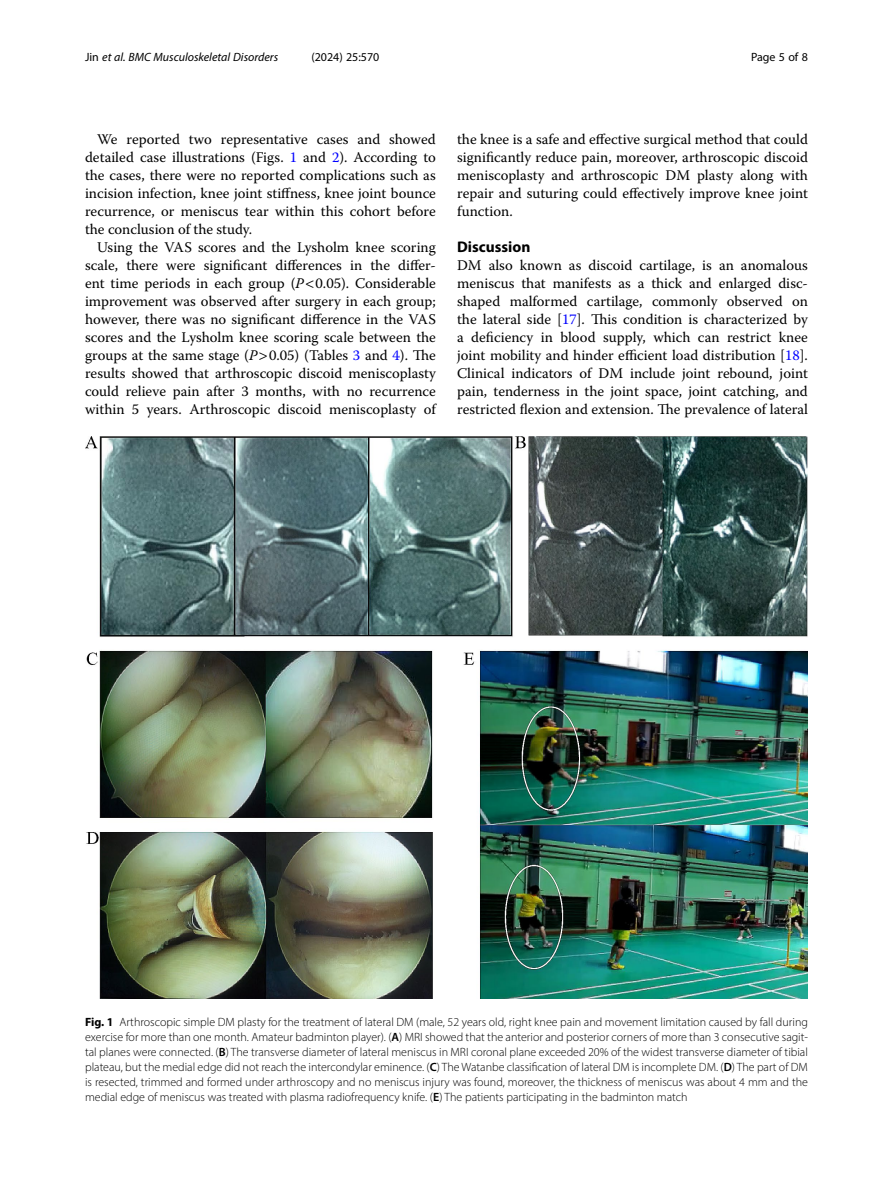
<style>
.page{position:relative;width:893px;height:1191px;background:#fff}
.page>*{position:absolute;margin:0;border:0;box-sizing:border-box;transform-origin:0 0}
.Head_1{font:700 15.45px "Myriad Pro";color:#000}
.Body_Text_Indent{font:14.7px/18px "Warnock Pro";color:#000;text-align:justify}
.Body_Text{font:14.7px/18px "Warnock Pro";color:#000;text-align:justify}
.Figure_Caption{font:300 12px/15px "Myriad Pro";color:#000;text-align:justify}
.t1{font:italic 12px "Myriad Pro";color:#000}
.t2{font:12px "Myriad Pro";color:#000}
.s1{font-style:normal}
.s2{color:#00f}
.s3{font-style:italic}
.s4{font-weight:700}
.s5{font-weight:600}
</style>
<div class="page">
<img style="left:85px;top:437px;width:723px;height:562px">
<p class="t1" style="left:85px;top:50px;width:195px"><span class="s1">Jin</span> et al. BMC Musculoskeletal Disorders</p>
<p class="t2" style="left:311px;top:50px;width:70px">(2024) 25:570</p>
<p class="t2" style="left:751px;top:50px;width:58px">Page 5 of 8</p>
<p class="Body_Text_Indent" style="left:85px;top:130px;width:352px;text-indent:12px">We reported two representative cases and showed detailed case illustrations (Figs. <span class="s2">1</span> and <span class="s2">2</span>). According to the cases, there were no reported complications such as incision infection, knee joint stiffness, knee joint bounce recurrence, or meniscus tear within this cohort before the conclusion of the study.</p>
<p class="Body_Text_Indent" style="left:85px;top:238px;width:352px;text-indent:12px">Using the VAS scores and the Lysholm knee scoring scale, there were significant differences in the differ&shy;ent time periods in each group (<span class="s3">P</span> 0.05). Considerable improvement was observed after surgery in each group; however, there was no significant difference in the VAS scores and the Lysholm knee scoring scale between the groups at the same stage (<span class="s3">P</span> 0.05) (Tables <span class="s2">3</span> and <span class="s2">4</span>). The results showed that arthroscopic discoid meniscoplasty could relieve pain after 3 months, with no recurrence within 5 years. Arthroscopic discoid meniscoplasty of</p>
<p class="Body_Text_Indent" style="left:457px;top:130px;width:352px">the knee is a safe and effective surgical method that could significantly reduce pain, moreover, arthroscopic discoid meniscoplasty and arthroscopic DM plasty along with repair and suturing could effectively improve knee joint function.</p>
<p class="Head_1" style="left:457px;top:237px;width:75px">Discussion</p>
<p class="Body_Text" style="left:457px;top:256px;width:352px">DM also known as discoid cartilage, is an anomalous meniscus that manifests as a thick and enlarged disc&shy;shaped malformed cartilage, commonly observed on the lateral side [<span class="s2">17</span>]. This condition is characterized by a deficiency in blood supply, which can restrict knee joint mobility and hinder efficient load distribution [<span class="s2">18</span>].<br>Clinical indicators of DM include joint rebound, joint pain, tenderness in the joint space, joint catching, and restricted flexion and extension. The prevalence of lateral</p>
<p class="Figure_Caption" style="left:85px;top:1014px;width:724px"><span class="s4">Fig. 1</span> Arthroscopic simple DM plasty for the treatment of lateral DM (male, 52 years old, right knee pain and movement limitation caused by fall during exercise for more than one month. Amateur badminton player). (<span class="s5">A</span>) MRI showed that the anterior and posterior corners of more than 3 consecutive sagit&shy;tal planes were connected. (<span class="s5">B</span>) The transverse diameter of lateral meniscus in MRI coronal plane exceeded 20% of the widest transverse diameter of tibial plateau, but the medial edge did not reach the intercondylar eminence. (<span class="s5">C</span>) The Watanbe classification of lateral DM is incomplete DM. (<span class="s5">D</span>) The part of DM is resected, trimmed and formed under arthroscopy and no meniscus injury was found, moreover, the thickness of meniscus was about 4 mm and the medial edge of meniscus was treated with plasma radiofrequency knife. (<span class="s5">E</span>) The patients participating in the badminton match</p>
</div>
